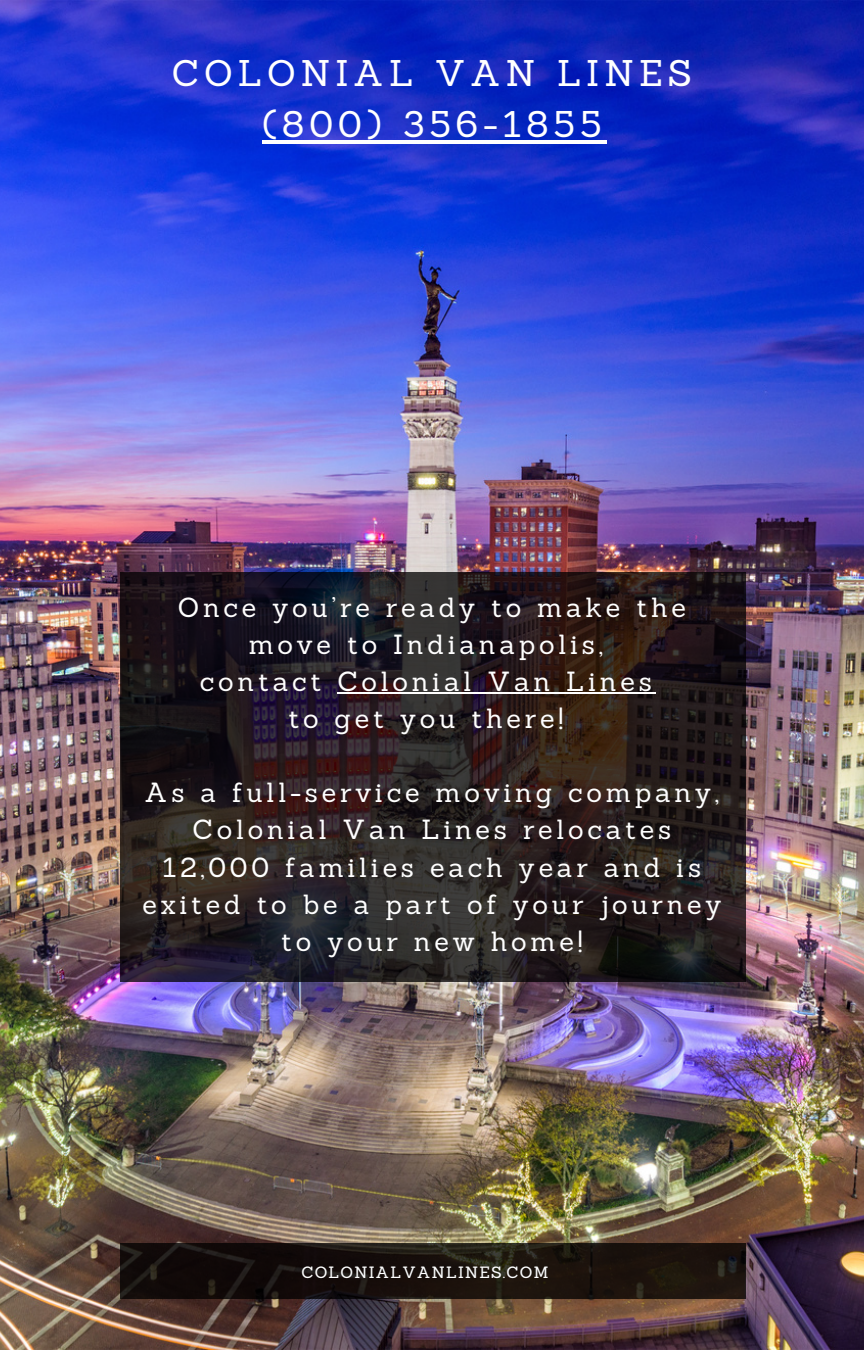
<style>
.page{position:relative;width:864px;height:1350px;background:#fff}
.page>*{position:absolute;margin:0;border:0;box-sizing:border-box;transform-origin:0 0}
.t1{font:36.23px/50.6px "Sanchez";letter-spacing:.14em;color:#fff;text-align:center}
.t2{font:27px/37.1px "Sanchez";letter-spacing:.14em;color:#fff;text-align:center}
.t3{font:15.97px "Sanchez";letter-spacing:.08em;color:#fff}
</style>
<div class="page">
<img style="left:0;top:0;width:864px;height:1350px">
<svg style="left:120px;top:1243px;width:626px;height:56px;background:#19120d"></svg>
<svg style="left:120px;top:573px;width:626px;height:409px;background:#261d1f"></svg>
<hr style="left:262px;top:140px;width:344px;height:3px;background:#fff">
<hr style="left:337px;top:693px;width:319px;height:1px;background:#fff">
<h1 class="t1" style="left:172px;top:47px;width:522px">COLONIAL VAN LINES (800) 356-1855</h1>
<p class="t2" style="left:178px;top:588px;width:510px">Once you’re ready to make the move to Indianapolis,<br>contact Colonial Van Lines<br>to get you there!</p>
<p class="t2" style="left:142px;top:774px;width:581px">As a full-service moving company,<br>Colonial Van Lines relocates<br>12,000 families each year and is exited to be a part of your journey to your new home!</p>
<p class="t3" style="left:301px;top:1262px;width:248px">COLONIALVANLINES.COM</p>
</div>
